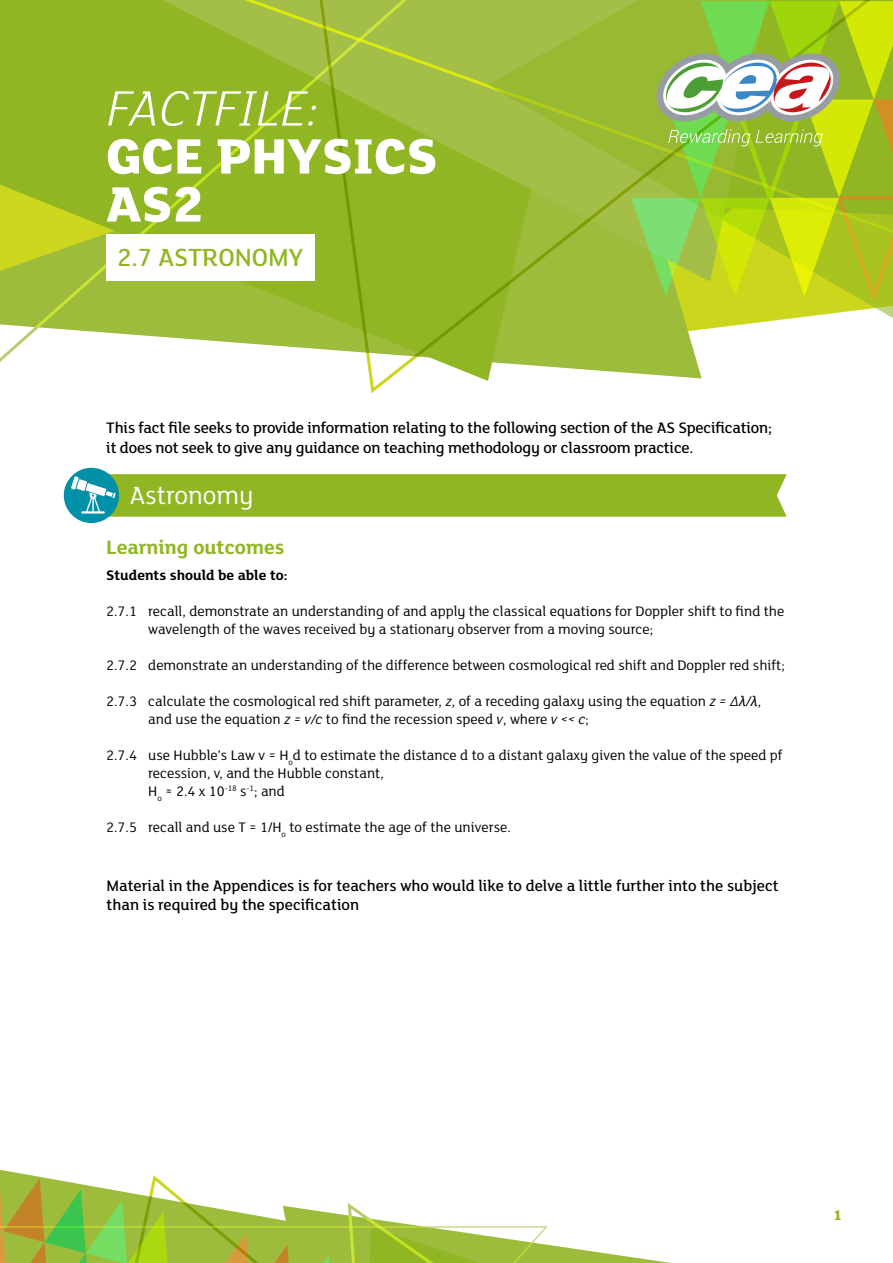
<style>
.page{position:relative;width:893px;height:1263px;background:#fff}
.page>*{position:absolute;margin:0;border:0;box-sizing:border-box;transform-origin:0 0}
.t1{font:800 54px/48px "FS Lola";color:#fff}
.t2{font:italic 300 54px "FS Lola";color:#fff}
.t3{font:500 27px "FS Lola";color:#90b623}
.t4{font:27px "FS Lola";color:#fff}
.t5{font:700 21px "FS Lola";color:#90b623}
.t6{font:500 16.5px/19.8px "FS Lola";letter-spacing:-.01em;color:#000}
.t7{font:15px/18px "FS Lola";color:#000}
.t8{font:700 15px "FS Lola";color:#000}
.t9{font:700 15px "FS Lola";color:#90b623}
.s1{font-family:"Calibri"}
.s2{font-style:italic}
.s3{font-family:"Calibri";font-style:italic}
</style>
<div class="page">
<svg style="left:0;top:1169px;width:671px;height:94px"></svg>
<svg style="left:0;top:0;width:313px;height:362px;background:#9fbf39"></svg>
<svg style="left:313px;top:0;width:580px;height:393px"></svg>
<div style="left:106px;top:234px;width:209px;height:47px;background:#fff"></div>
<svg style="left:631px;top:1px;width:262px;height:301px;background:#a9c93c"></svg>
<div style="left:64px;top:468px;width:55px;height:55px;background:#0090a7;border-radius:50%"></div>
<svg style="left:71px;top:474px;width:716px;height:43px;background:#8cb630"></svg>
<h1 class="t2" style="left:106px;top:73px;width:214px">FACTFILE:</h1>
<h1 class="t1" style="left:106px;top:129px;width:332px">GCE PHYSICS<br>AS2</h1>
<h2 class="t3" style="left:117px;top:240px;width:187px">2.7 ASTRONOMY</h2>
<p class="t6" style="left:106px;top:417px;width:667px">This fact file seeks to provide information relating to the following section of the AS Specification; it does not seek to give any guidance on teaching methodology or classroom practice.</p>
<h2 class="t4" style="left:129px;top:478px;width:126px">Astronomy</h2>
<h3 class="t5" style="left:106px;top:532px;width:180px">Learning outcomes</h3>
<p class="t8" style="left:106px;top:565px;width:183px">Students should be able to:</p>
<p class="t7" style="left:148px;top:602px;width:638px;text-indent:-42px">2.7.1 recall, demonstrate an understanding of and apply the classical equati<span class="s1">ons</span> for Doppler shift to find the wavelength of the waves received by a stationary observer from a moving source;</p>
<p class="t7" style="left:106px;top:656px;width:680px">2.7.2 demonstrate an understanding of the difference between cosmological red shift and Doppler red shift;</p>
<p class="t7" style="left:148px;top:692px;width:614px;text-indent:-42px">2.7.3 calculate the cosmological red shift parameter, <span class="s2">z</span>, of a receding galaxy using the equation <span class="s2">z = Δ</span><span class="s3">λ</span><span class="s2">/</span><span class="s3">λ</span>, and use the equation <span class="s2">z = v/c</span> to find the recession speed <span class="s2">v</span>, where <span class="s2">v &lt;&lt; c</span>;</p>
<p class="t7" style="left:148px;top:746px;width:636px;text-indent:-42px">2.7.4 use Hubble’s Law v = H<sub>o</sub>d to estimate the distance d to a distant galaxy given the value of the speed pf recession, v, and the Hubble constant,<br>H<sub>o</sub> ≈ 2.4 x 10<sup>-18</sup> s<sup>-1</sup>; and</p>
<p class="t7" style="left:106px;top:818px;width:406px">2.7.5 recall and use T = 1/H<sub>o</sub> to estimate the age of the universe.</p>
<p class="t6" style="left:107px;top:875px;width:674px">Material in the Appendices is for teachers who would like to delve a little further into the subject than is required by the specification</p>
<p class="t9" style="left:834px;top:1205px;width:10px">1</p>
</div>
